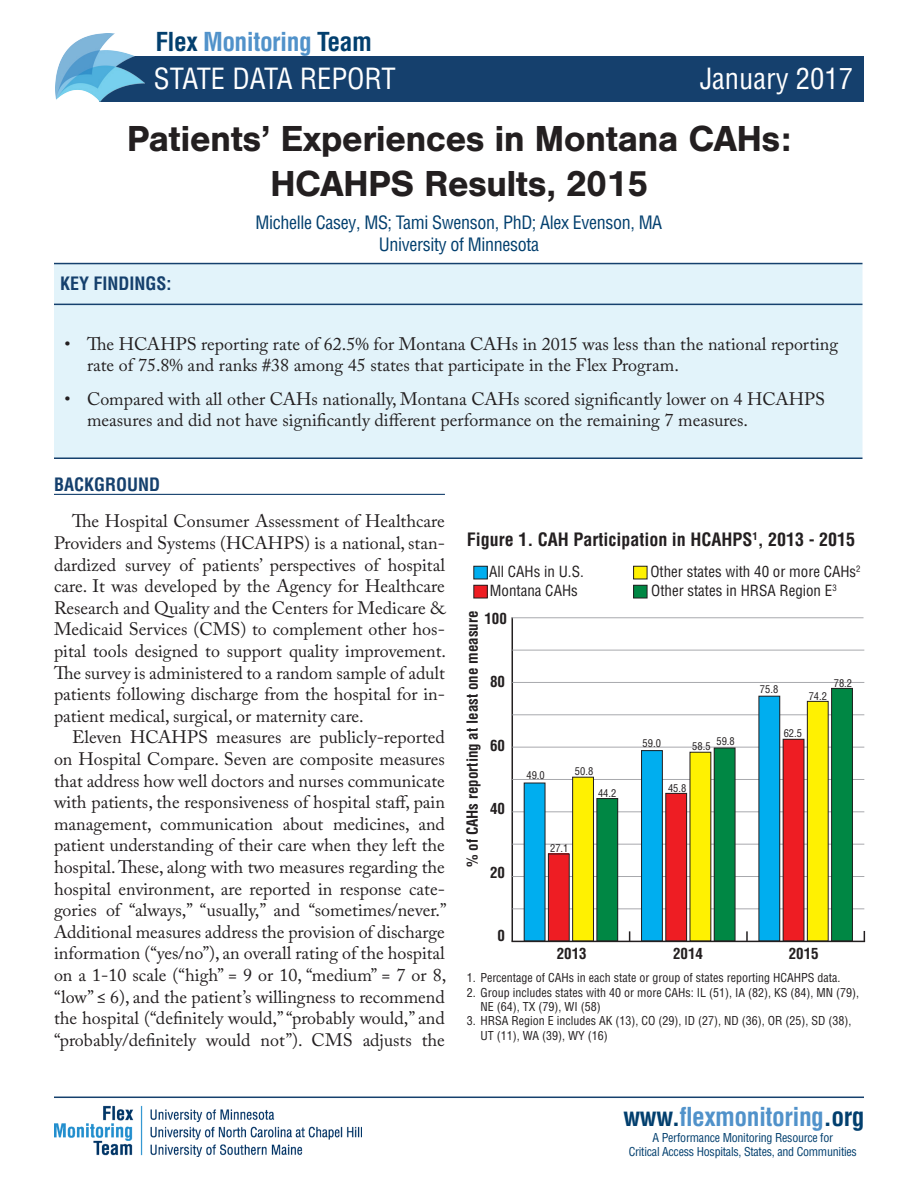
<style>
.page{position:relative;width:918px;height:1188px;background:#fff}
.page>*{position:absolute;margin:0;border:0;box-sizing:border-box;transform-origin:0 0}
.t1{font:700 37.5px "Nimbus San";letter-spacing:-.02em;color:#231f20}
.t2{font:condensed 28.5px "Helvetica LT Pro";color:#fff}
.t3{font:700 condensed 25.5px "Helvetica LT Std";letter-spacing:-.02em;color:#5192ca}
.FMT_body_text{font:18px/21.6px "Adobe Caslon Pro";color:#231f20;text-align:justify}
.t4{font:condensed 18px "Helvetica LT Pro";letter-spacing:-.02em;color:#023f6e}
.t5{font:700 condensed 18px "Helvetica LT Std";color:#231f20}
.FMT_Headers{font:700 condensed 18px "Helvetica LT Std";color:#15406d}
.t6{font:condensed 15px "Helvetica LT Pro";color:#231f20}
.t7{font:700 condensed 15px "Helvetica LT Std";color:#231f20}
.t8{font:condensed 12px/14.4px "Helvetica LT Pro";color:#231f20}
.t9{font:condensed 12px/14.4px "Helvetica LT Pro";letter-spacing:-.02em;color:#023f6e;text-align:center}
.t10{font:condensed 10.5px "Helvetica LT Pro";color:#231f20}
.s1{color:#023f6e}
</style>
<div class="page">
<hr style="left:512px;top:617px;width:1px;height:324px;background:#231f20">
<hr style="left:512px;top:908px;width:352px;height:1px;background:#a8a9ad">
<hr style="left:512px;top:844px;width:352px;height:1px;background:#a8a9ad">
<hr style="left:512px;top:779px;width:352px;height:1px;background:#a8a9ad">
<hr style="left:512px;top:650px;width:352px;height:1px;background:#a8a9ad">
<hr style="left:512px;top:876px;width:352px;height:1px;background:#a8a9ad">
<hr style="left:512px;top:811px;width:352px;height:1px;background:#a8a9ad">
<hr style="left:512px;top:747px;width:352px;height:1px;background:#a8a9ad">
<hr style="left:512px;top:617px;width:352px;height:1px;background:#a8a9ad">
<hr style="left:512px;top:714px;width:352px;height:1px;background:#a8a9ad">
<hr style="left:512px;top:682px;width:352px;height:1px;background:#a8a9ad">
<svg style="left:746px;top:931px;width:2px;height:10px"></svg>
<div style="left:474px;top:566px;width:13px;height:13px;background:#00aeef"></div>
<div style="left:473px;top:566px;width:15px;height:13px;border:1px solid #231f20"></div>
<div style="left:474px;top:585px;width:13px;height:13px;background:#ee1d23"></div>
<div style="left:473px;top:585px;width:15px;height:13px;border:1px solid #231f20"></div>
<div style="left:634px;top:566px;width:13px;height:13px;background:#fff101"></div>
<div style="left:633px;top:566px;width:14px;height:13px;border:1px solid #231f20"></div>
<div style="left:634px;top:585px;width:13px;height:13px;background:#008744"></div>
<div style="left:633px;top:585px;width:14px;height:13px;border:1px solid #231f20"></div>
<div style="left:832px;top:688px;width:20px;height:253px;background:#008744"></div>
<div style="left:831px;top:688px;width:22px;height:253px;border:1px solid #231f20"></div>
<div style="left:807px;top:701px;width:21px;height:240px;background:#fff101"></div>
<div style="left:807px;top:701px;width:22px;height:240px;border:1px solid #231f20"></div>
<div style="left:783px;top:739px;width:21px;height:202px;background:#ee1d23"></div>
<div style="left:759px;top:696px;width:21px;height:245px;background:#00aeef"></div>
<div style="left:759px;top:696px;width:21px;height:245px;border:1px solid #231f20"></div>
<div style="left:714px;top:748px;width:21px;height:193px;background:#008744"></div>
<div style="left:714px;top:748px;width:21px;height:193px;border:1px solid #231f20"></div>
<div style="left:690px;top:752px;width:21px;height:189px;background:#fff101"></div>
<div style="left:666px;top:793px;width:21px;height:148px;background:#ee1d23"></div>
<div style="left:665px;top:793px;width:22px;height:148px;border:1px solid #231f20"></div>
<div style="left:642px;top:751px;width:20px;height:190px;background:#00aeef"></div>
<div style="left:641px;top:750px;width:22px;height:191px;border:1px solid #231f20"></div>
<div style="left:597px;top:799px;width:21px;height:142px;background:#008744"></div>
<div style="left:596px;top:798px;width:22px;height:143px;border:1px solid #231f20"></div>
<div style="left:573px;top:777px;width:20px;height:164px;background:#fff101"></div>
<div style="left:572px;top:777px;width:22px;height:164px;border:1px solid #231f20"></div>
<div style="left:548px;top:854px;width:21px;height:87px;background:#ee1d23"></div>
<div style="left:548px;top:854px;width:22px;height:87px;border:1px solid #231f20"></div>
<div style="left:524px;top:783px;width:21px;height:158px;background:#00aeef"></div>
<hr style="left:512px;top:941px;width:353px;height:1px;background:#231f20">
<hr style="left:54px;top:494px;width:391px;height:1px;background:#15406d">
<div style="left:100px;top:56px;width:764px;height:46px;background:#15406d"></div>
<img style="left:56px;top:33px;width:88px;height:69px">
<div style="left:54px;top:264px;width:808px;height:194px;background:#e2f3fa"></div>
<hr style="left:54px;top:304px;width:808px;height:1px;background:#15406d">
<hr style="left:54px;top:263px;width:808px;height:1px;background:#15406d">
<hr style="left:54px;top:458px;width:808px;height:1px;background:#15406d">
<img style="left:54px;top:1105px;width:308px;height:51px">
<hr style="left:54px;top:1097px;width:810px;height:1px;background:#15406d">
<p class="t3" style="left:155px;top:25px;width:218px"><span class="s1">Flex</span> Monitoring <span class="s1">Team</span></p>
<p class="t2" style="left:154px;top:61px;width:243px">STATE DATA REPORT</p>
<p class="t2" style="left:700px;top:61px;width:155px">January 2017</p>
<p class="t1" style="left:127px;top:117px;width:666px">Patients’ Experiences in Montana CAHs:</p>
<p class="t1" style="left:270px;top:162px;width:379px">HCAHPS Results, 2015</p>
<p class="t4" style="left:256px;top:212px;width:408px">Michelle Casey, MS; Tami Swenson, PhD; Alex Evenson, MA</p>
<p class="t4" style="left:379px;top:233px;width:162px">University of Minnesota</p>
<p class="FMT_Headers" style="left:60px;top:273px;width:113px">KEY FINDINGS:</p>
<p class="FMT_body_text" style="left:87px;top:333px;width:753px;text-indent:-22px">• The HCAHPS reporting rate of 62.5% for Montana CAHs in 2015 was less than the national reporting rate of 75.8% and ranks #38 among 45 states that participate in the Flex Program.</p>
<p class="FMT_body_text" style="left:87px;top:388px;width:740px;text-indent:-22px">• Compared with all other CAHs nationally, Montana CAHs scored significantly lower on 4 HCAHPS measures and did not have significantly different performance on the remaining 7 measures.</p>
<p class="FMT_Headers" style="left:54px;top:473px;width:108px">BACKGROUND</p>
<p class="FMT_body_text" style="left:54px;top:510px;width:394px;text-indent:18px">The Hospital Consumer Assessment of Healthcare Providers and Systems (HCAHPS) is a national, stan&shy;dardized survey of patients’ perspectives of hospital care. It was developed by the Agency for Healthcare Research and Quality and the Centers for Medicare &amp; Medicaid Services (CMS) to complement other hos&shy;pital tools designed to support quality improvement.<br>The survey is administered to a random sample of adult patients following discharge from the hospital for in&shy;patient medical, surgical, or maternity care.</p>
<p class="FMT_body_text" style="left:54px;top:726px;width:394px;text-indent:18px">Eleven HCAHPS measures are publicly-reported on Hospital Compare. Seven are composite measures that address how well doctors and nurses communicate with patients, the responsiveness of hospital staff, pain management, communication about medicines, and patient understanding of their care when they left the hospital. These, along with two measures regarding the hospital environment, are reported in response cate&shy;gories of “always,” “usually,” and “sometimes/never.” Additional measures address the provision of discharge information (“yes/no”), an overall rating of the hospital on a 1-10 scale (“high” = 9 or 10, “medium” = 7 or 8, “low” ≤ 6), and the patient’s willingness to recommend the hospital (“definitely would,” “probably would,” and “probably/definitely would not”). CMS adjusts the</p>
<p class="t5" style="left:467px;top:528px;width:390px">Figure 1. CAH Participation in HCAHPS<sup>1</sup>, 2013 - 2015</p>
<p class="t6" style="left:489px;top:562px;width:96px">All CAHs in U.S.</p>
<p class="t6" style="left:490px;top:581px;width:89px">Montana CAHs</p>
<p class="t6" style="left:650px;top:562px;width:212px">Other states with 40 or more CAHs<sup>2</sup></p>
<p class="t6" style="left:651px;top:581px;width:187px">Other states in HRSA Region E<sup>3</sup></p>
<p class="t7" style="left:463px;top:867px;width:258px;rotate:-90deg">% of CAHs reporting at least one measure</p>
<p class="t7" style="left:484px;top:609px;width:24px">100</p>
<p class="t7" style="left:490px;top:672px;width:16px">80</p>
<p class="t7" style="left:490px;top:736px;width:16px">60</p>
<p class="t7" style="left:490px;top:799px;width:16px">40</p>
<p class="t7" style="left:490px;top:863px;width:16px">20</p>
<p class="t10" style="left:526px;top:769px;width:20px">49.0</p>
<p class="t10" style="left:575px;top:765px;width:20px">50.8</p>
<p class="t10" style="left:598px;top:786px;width:20px">44.2</p>
<p class="t10" style="left:550px;top:842px;width:20px">27.1</p>
<p class="t10" style="left:643px;top:736px;width:20px">59.0</p>
<p class="t10" style="left:716px;top:735px;width:20px">59.8</p>
<p class="t10" style="left:692px;top:740px;width:20px">58.5</p>
<p class="t10" style="left:668px;top:781px;width:20px">45.8</p>
<p class="t10" style="left:760px;top:683px;width:20px">75.8</p>
<p class="t10" style="left:834px;top:676px;width:20px">78.2</p>
<p class="t10" style="left:809px;top:689px;width:20px">74.2</p>
<p class="t10" style="left:784px;top:727px;width:20px">62.5</p>
<p class="t7" style="left:498px;top:926px;width:9px">0</p>
<p class="t7" style="left:557px;top:944px;width:31px">2013</p>
<p class="t7" style="left:673px;top:944px;width:31px">2014</p>
<p class="t7" style="left:789px;top:944px;width:31px">2015</p>
<p class="t8" style="left:467px;top:971px;width:375px">1. Percentage of CAHs in each state or group of states reporting HCAHPS data.</p>
<p class="t8" style="left:480px;top:985px;width:380px;text-indent:-14px">2. Group includes states with 40 or more CAHs: IL (51), IA (82), KS (84), MN (79),<br>NE (64), TX (79), WI (58)</p>
<p class="t8" style="left:480px;top:1014px;width:372px;text-indent:-14px">3. HRSA Region E includes AK (13), CO (29), ID (27), ND (36), OR (25), SD (38),<br>UT (11), WA (39), WY (16)</p>
<p class="t3" style="left:623px;top:1100px;width:243px"><span class="s1">www.</span>flexmonitoring<span class="s1">.org</span></p>
<p class="t9" style="left:629px;top:1130px;width:230px">A Performance Monitoring Resource for<br>Critical Access Hospitals, States, and Communities</p>
</div>
